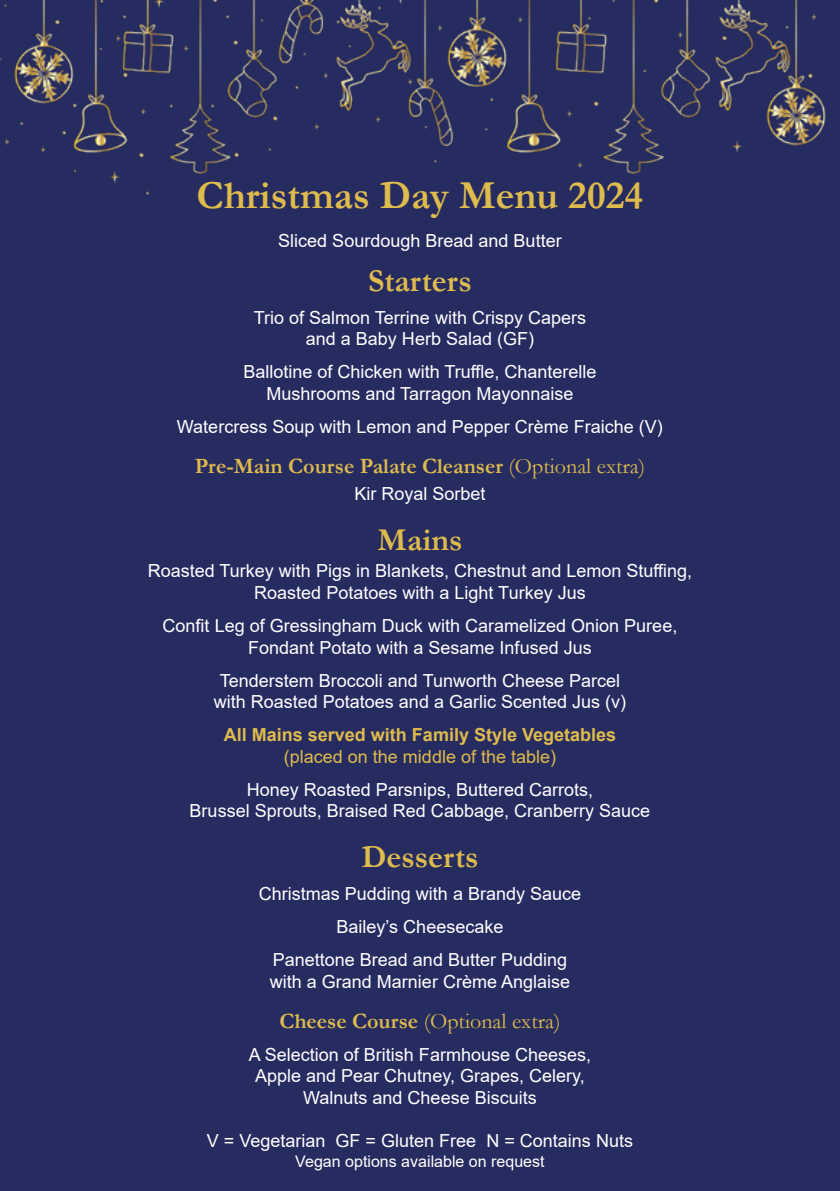
<style>
.page{position:relative;width:840px;height:1191px;background:#fff}
.page>*{position:absolute;margin:0;border:0;box-sizing:border-box;transform-origin:0 0}
.t1{font:700 40px "Garamond";color:#debb4d}
.t2{font:700 32px "Garamond";color:#debb4d}
.t3{font:700 22px "Garamond";color:#debb4d}
.t4{font:22px "Garamond";color:#debb4d}
.t5{font:18px/21.6px "Arial";color:#fff;text-align:center}
.t6{font:700 18px "Arial";color:#debb4d}
.t7{font:18px "Arial";color:#debb4d}
.t8{font:16px "Arial";color:#fff}
.s1{font-weight:400}
.s2{font-weight:700}
</style>
<div class="page">
<div style="left:0;top:0;width:839px;height:1191px;background:#272c60"></div>
<img style="left:0;top:0;width:826px;height:195px">
<h1 class="t1" style="left:196px;top:168px;width:448px">Christmas Day Menu 2024</h1>
<p class="t5" style="left:278px;top:230px;width:285px">Sliced Sourdough Bread and Butter</p>
<h2 class="t2" style="left:368px;top:259px;width:105px">Starters</h2>
<p class="t5" style="left:253px;top:307px;width:334px">Trio of Salmon Terrine with Crispy Capers and a Baby Herb Salad (GF)</p>
<p class="t5" style="left:243px;top:361px;width:354px">Ballotine of Chicken with Truffle, Chanterelle<br>Mushrooms and Tarragon Mayonnaise</p>
<p class="t5" style="left:177px;top:416px;width:487px">Watercress Soup with Lemon and Pepper Crème Fraiche (V)</p>
<p class="t3" style="left:195px;top:451px;width:452px">Pre-Main Course Palate Cleanser <span class="s1">(Optional extra)</span></p>
<p class="t5" style="left:354px;top:483px;width:133px">Kir Royal Sorbet</p>
<h2 class="t2" style="left:377px;top:518px;width:86px">Mains</h2>
<p class="t5" style="left:148px;top:560px;width:545px">Roasted Turkey with Pigs in Blankets, Chestnut and Lemon Stuffing,<br>Roasted Potatoes with a Light Turkey Jus</p>
<p class="t5" style="left:162px;top:615px;width:516px">Confit Leg of Gressingham Duck with Caramelized Onion Puree,<br>Fondant Potato with a Sesame Infused Jus</p>
<p class="t5" style="left:213px;top:669px;width:414px">Tenderstem Broccoli and Tunworth Cheese Parcel with Roasted Potatoes and a Garlic Scented Jus (v)</p>
<p class="t6" style="left:223px;top:722px;width:394px">All Mains served with Family Style Vegetables</p>
<p class="t7" style="left:283px;top:744px;width:274px">(placed on the middle of the table)</p>
<p class="t5" style="left:189px;top:778px;width:462px">Honey Roasted Parsnips, Buttered Carrots,<br>Brussel Sprouts, Braised Red Cabbage, Cranberry Sauce</p>
<h2 class="t2" style="left:361px;top:835px;width:119px">Desserts</h2>
<p class="t5" style="left:258px;top:877px;width:324px;line-height:33px">Christmas Pudding with a Brandy Sauce<br>Bailey’s Cheesecake<br>Panettone Bread and Butter Pudding</p>
<p class="t5" style="left:269px;top:970px;width:302px">with a Grand Marnier Crème Anglaise</p>
<p class="t4" style="left:279px;top:1006px;width:282px"><span class="s2">Cheese Course</span> (Optional extra)</p>
<p class="t5" style="left:248px;top:1043px;width:344px">A Selection of British Farmhouse Cheeses,<br>Apple and Pear Chutney, Grapes, Celery,<br>Walnuts and Cheese Biscuits</p>
<p class="t5" style="left:207px;top:1130px;width:427px">V = Vegetarian GF = Gluten Free N = Contains Nuts</p>
<p class="t8" style="left:295px;top:1150px;width:251px">Vegan options available on request</p>
</div>
